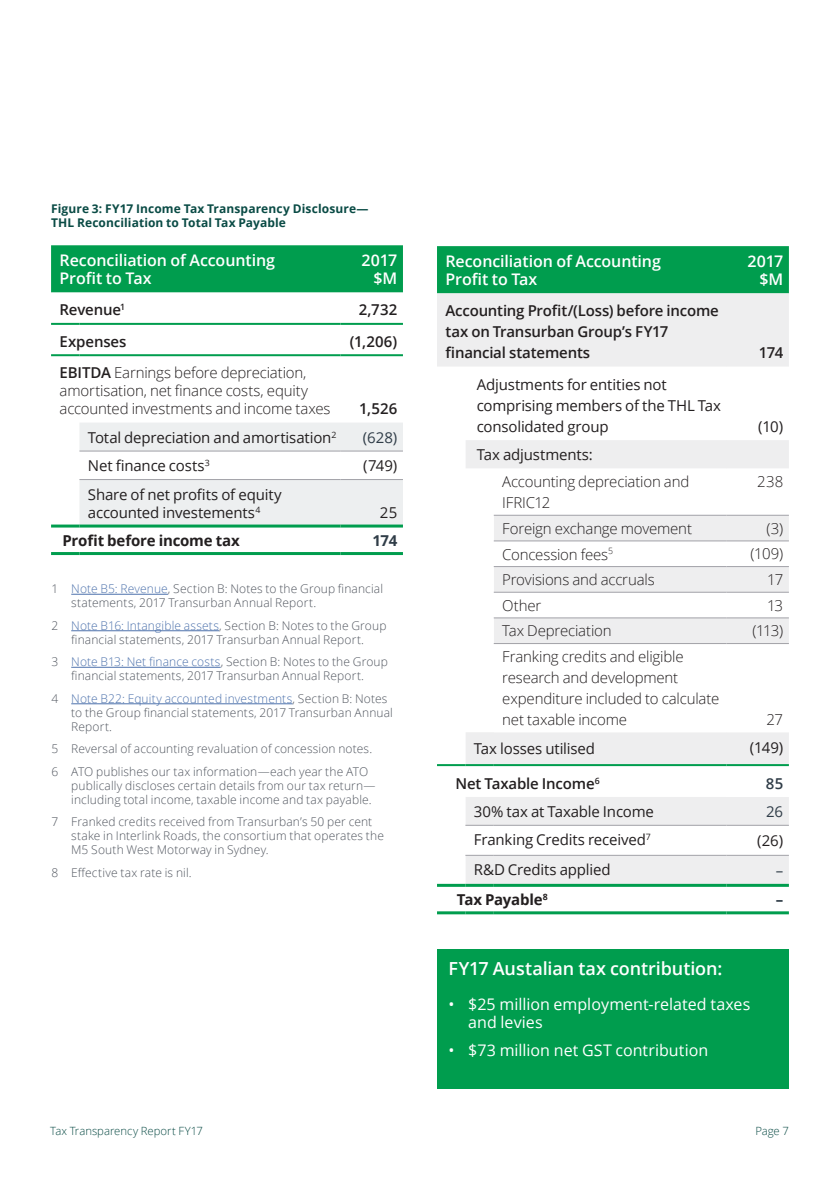
<style>
.page{position:relative;width:840px;height:1191px;background:#fff}
.page>*{position:absolute;margin:0;border:0;box-sizing:border-box;transform-origin:0 0}
.t1{font:600 18px "Open Sans";letter-spacing:-.005em;color:#fff}
.t2{font:600 16px/18px "Open Sans";letter-spacing:-.005em;color:#fff}
.t3{font:16px/18px "Open Sans";color:#fff}
.t4{font:300 15px/21px "Open Sans";letter-spacing:-.01em;color:#231f20}
.t5{font:15px/21px "Open Sans";letter-spacing:-.01em;color:#231f20}
.t6{font:600 15px/21px "Open Sans";letter-spacing:-.01em;color:#231f20}
.t7{font:700 15px "Open Sans";letter-spacing:-.015em;color:#231f20}
.t8{font:15px "Open Sans";color:#303d48}
.t9{font:700 15px "Open Sans";color:#303d48}
.t10{font:600 15px "Open Sans";color:#303d48}
.t11{font:300 12px/14px "Open Sans";letter-spacing:.01em;color:#51565f}
.t12{font:700 12px/14px "Open Sans";letter-spacing:.01em;color:#0a4b45}
.t13{font:300 11.4px "Open Sans";color:#0a4b45}
.s1{font-weight:600}
.s2{color:#4d72ac}
</style>
<div class="page">
<div style="left:51px;top:245px;width:352px;height:47px;background:#009d4e"></div>
<svg style="left:51px;top:292px;width:352px;height:236px"></svg>
<svg style="left:79px;top:422px;width:324px;height:106px"></svg>
<hr style="left:51px;top:524px;width:28px;height:3px;background:#009d4e">
<hr style="left:79px;top:524px;width:261px;height:3px;background:#009d4e">
<hr style="left:340px;top:524px;width:63px;height:3px;background:#009d4e">
<hr style="left:51px;top:552px;width:28px;height:3px;background:#009d4e">
<hr style="left:79px;top:552px;width:261px;height:3px;background:#009d4e">
<hr style="left:340px;top:552px;width:63px;height:3px;background:#009d4e">
<hr style="left:51px;top:323px;width:28px;height:2px;background:#009d4e">
<hr style="left:79px;top:323px;width:261px;height:2px;background:#009d4e">
<hr style="left:340px;top:323px;width:63px;height:2px;background:#009d4e">
<hr style="left:51px;top:354px;width:28px;height:2px;background:#009d4e">
<hr style="left:79px;top:354px;width:261px;height:2px;background:#009d4e">
<hr style="left:340px;top:354px;width:63px;height:2px;background:#009d4e">
<hr style="left:79px;top:451px;width:261px;height:1px;background:#a1a1a7">
<hr style="left:340px;top:451px;width:63px;height:1px;background:#a1a1a7">
<hr style="left:79px;top:479px;width:261px;height:1px;background:#a1a1a7">
<hr style="left:340px;top:479px;width:63px;height:1px;background:#a1a1a7">
<div style="left:437px;top:950px;width:351px;height:139px;background:#009d4e"></div>
<hr style="left:71px;top:594px;width:97px;height:1px;background:#4d72ac">
<hr style="left:71px;top:630px;width:148px;height:1px;background:#4d72ac">
<hr style="left:71px;top:667px;width:149px;height:1px;background:#4d72ac">
<hr style="left:71px;top:703px;width:221px;height:1px;background:#4d72ac">
<div style="left:437px;top:246px;width:351px;height:47px;background:#009d4e"></div>
<div style="left:437px;top:293px;width:351px;height:74px;background:#eeeeef"></div>
<svg style="left:437px;top:440px;width:351px;height:444px"></svg>
<svg style="left:726px;top:440px;width:62px;height:292px"></svg>
<div style="left:726px;top:765px;width:62px;height:32px;background:#fff"></div>
<hr style="left:437px;top:884px;width:28px;height:3px;background:#009d4e">
<hr style="left:465px;top:884px;width:28px;height:3px;background:#009d4e">
<hr style="left:493px;top:884px;width:233px;height:3px;background:#009d4e">
<hr style="left:726px;top:884px;width:62px;height:3px;background:#009d4e">
<hr style="left:437px;top:911px;width:28px;height:3px;background:#009d4e">
<hr style="left:465px;top:911px;width:28px;height:3px;background:#009d4e">
<hr style="left:493px;top:911px;width:233px;height:3px;background:#009d4e">
<hr style="left:726px;top:911px;width:62px;height:3px;background:#009d4e">
<hr style="left:437px;top:764px;width:28px;height:2px;background:#009d4e">
<hr style="left:465px;top:764px;width:28px;height:2px;background:#009d4e">
<hr style="left:493px;top:764px;width:233px;height:2px;background:#009d4e">
<hr style="left:726px;top:764px;width:62px;height:2px;background:#009d4e">
<svg style="left:465px;top:825px;width:28px;height:1px"></svg>
<hr style="left:493px;top:825px;width:233px;height:1px;background:#a1a1a7">
<hr style="left:726px;top:825px;width:62px;height:1px;background:#a1a1a7">
<svg style="left:465px;top:855px;width:28px;height:1px"></svg>
<hr style="left:493px;top:855px;width:233px;height:1px;background:#a1a1a7">
<hr style="left:726px;top:855px;width:62px;height:1px;background:#a1a1a7">
<hr style="left:493px;top:515px;width:233px;height:1px;background:#a1a1a7">
<hr style="left:726px;top:515px;width:62px;height:1px;background:#a1a1a7">
<hr style="left:493px;top:540px;width:233px;height:1px;background:#a1a1a7">
<hr style="left:726px;top:540px;width:62px;height:1px;background:#a1a1a7">
<hr style="left:493px;top:566px;width:233px;height:1px;background:#a1a1a7">
<hr style="left:726px;top:566px;width:62px;height:1px;background:#a1a1a7">
<hr style="left:493px;top:592px;width:233px;height:1px;background:#a1a1a7">
<hr style="left:726px;top:592px;width:62px;height:1px;background:#a1a1a7">
<hr style="left:493px;top:617px;width:233px;height:1px;background:#a1a1a7">
<hr style="left:726px;top:617px;width:62px;height:1px;background:#a1a1a7">
<hr style="left:493px;top:643px;width:233px;height:1px;background:#a1a1a7">
<hr style="left:726px;top:643px;width:62px;height:1px;background:#a1a1a7">
<p class="t12" style="left:51px;top:202px;width:319px">Figure 3: FY17 Income Tax Transparency Disclosure—<br>THL Reconciliation to Total Tax Payable</p>
<h2 class="t2" style="left:60px;top:251px;width:217px">Reconciliation of Accounting<br>Profit to Tax</h2>
<h2 class="t2" style="left:361px;top:251px;width:37px;text-align:right">2017 $M</h2>
<p class="t6" style="left:60px;top:299px;width:67px">Revenue<sup>1</sup></p>
<p class="t6" style="left:358px;top:299px;width:40px">2,732</p>
<p class="t6" style="left:60px;top:330px;width:68px">Expenses</p>
<p class="t6" style="left:349px;top:330px;width:49px">(1,206)</p>
<p class="t4" style="left:60px;top:363px;width:272px;line-height:18px"><span class="s1">EBITDA</span> Earnings before depreciation, amortisation, net finance costs, equity accounted investments and income taxes</p>
<p class="t6" style="left:359px;top:398px;width:40px">1,526</p>
<p class="t5" style="left:88px;top:426px;width:250px">Total depreciation and amortisation<sup>2</sup></p>
<p class="t8" style="left:362px;top:427px;width:36px">(628)</p>
<p class="t5" style="left:88px;top:455px;width:123px">Net finance costs<sup>3</sup></p>
<p class="t5" style="left:363px;top:455px;width:35px">(749)</p>
<p class="t5" style="left:88px;top:485px;width:195px;line-height:18px">Share of net profits of equity accounted investements<sup>4</sup></p>
<p class="t5" style="left:380px;top:501px;width:19px">25</p>
<p class="t7" style="left:62px;top:529px;width:179px">Profit before income tax</p>
<p class="t9" style="left:372px;top:529px;width:26px">174</p>
<p class="t11" style="left:71px;top:581px;width:313px;text-indent:-20px">1 <span class="s2">Note B5: Revenue</span>, Section B: Notes to the Group financial statements, 2017 Transurban Annual Report.</p>
<p class="t11" style="left:51px;top:618px;width:336px;text-align:center">2 <span class="s2">Note B16: Intangible assets</span>, Section B: Notes to the Group financial statements, 2017 Transurban Annual Report.</p>
<p class="t11" style="left:51px;top:654px;width:338px;text-align:center">3 <span class="s2">Note B13: Net finance costs</span>, Section B: Notes to the Group financial statements, 2017 Transurban Annual Report.</p>
<p class="t11" style="left:71px;top:691px;width:323px;text-indent:-20px">4 <span class="s2">Note B22: Equity accounted investments</span>, Section B: Notes to the Group financial statements, 2017 Transurban Annual<br>Report.</p>
<p class="t11" style="left:51px;top:737px;width:322px;line-height:22.4px">5 Reversal of accounting revaluation of concession notes.<br>6 ATO publishes our tax information—each year the ATO</p>
<p class="t11" style="left:71px;top:778px;width:305px">publically discloses certain details from our tax return— including total income, taxable income and tax payable.</p>
<p class="t11" style="left:71px;top:814px;width:314px;text-indent:-20px">7 Franked credits received from Transurban’s 50 per cent stake in Interlink Roads, the consortium that operates the<br>M5 South West Motorway in Sydney.</p>
<p class="t11" style="left:51px;top:865px;width:142px">8 Effective tax rate is nil.</p>
<p class="t13" style="left:50px;top:1122px;width:154px">Tax Transparency Report FY17</p>
<h2 class="t2" style="left:445px;top:252px;width:217px">Reconciliation of Accounting<br>Profit to Tax</h2>
<h2 class="t2" style="left:747px;top:252px;width:37px;text-align:right">2017 $M</h2>
<p class="t6" style="left:445px;top:300px;width:275px">Accounting Profit/(Loss) before income tax on Transurban Group’s FY17 financial statements</p>
<p class="t6" style="left:758px;top:342px;width:26px">174</p>
<p class="t5" style="left:476px;top:373px;width:246px">Adjustments for entities not comprising members of the THL Tax consolidated group</p>
<p class="t5" style="left:757px;top:415px;width:26px">(10)</p>
<p class="t5" style="left:476px;top:444px;width:118px">Tax adjustments:</p>
<p class="t4" style="left:502px;top:471px;width:188px">Accounting depreciation and<br>IFRIC12</p>
<p class="t4" style="left:756px;top:471px;width:27px">238</p>
<p class="t4" style="left:502px;top:517px;width:191px">Foreign exchange movement</p>
<p class="t4" style="left:766px;top:517px;width:18px">(3)</p>
<p class="t4" style="left:502px;top:543px;width:112px">Concession fees<sup>5</sup></p>
<p class="t4" style="left:750px;top:543px;width:34px">(109)</p>
<p class="t4" style="left:502px;top:569px;width:154px">Provisions and accruals</p>
<p class="t4" style="left:766px;top:569px;width:18px">17</p>
<p class="t4" style="left:502px;top:594px;width:41px">Other</p>
<p class="t4" style="left:766px;top:594px;width:18px">13</p>
<p class="t4" style="left:502px;top:620px;width:111px">Tax Depreciation</p>
<p class="t4" style="left:752px;top:620px;width:32px">(113)</p>
<p class="t4" style="left:502px;top:646px;width:218px">Franking credits and eligible research and development expenditure included to calculate net taxable income</p>
<p class="t4" style="left:766px;top:709px;width:18px">27</p>
<p class="t5" style="left:473px;top:738px;width:123px">Tax losses utilised</p>
<p class="t5" style="left:749px;top:736px;width:35px">(149)</p>
<p class="t6" style="left:455px;top:772px;width:146px">Net Taxable Income<sup>6</sup></p>
<p class="t10" style="left:765px;top:773px;width:19px">85</p>
<p class="t5" style="left:473px;top:800px;width:181px">30% tax at Taxable Income</p>
<p class="t8" style="left:765px;top:801px;width:19px">26</p>
<p class="t5" style="left:473px;top:829px;width:178px">Franking Credits received<sup>7</sup></p>
<p class="t5" style="left:756px;top:829px;width:28px">(26)</p>
<p class="t5" style="left:473px;top:859px;width:138px">R&amp;D Credits applied</p>
<p class="t8" style="left:775px;top:860px;width:9px">–</p>
<p class="t7" style="left:456px;top:888px;width:92px">Tax Payable<sup>8</sup></p>
<p class="t9" style="left:775px;top:888px;width:9px">–</p>
<h1 class="t1" style="left:448px;top:956px;width:275px">FY17 Austalian tax contribution:</h1>
<h2 class="t3" style="left:468px;top:994px;width:283px;text-indent:-20px">• $25 million employment-related taxes and levies</h2>
<h2 class="t3" style="left:448px;top:1040px;width:261px">• $73 million net GST contribution</h2>
<p class="t13" style="left:755px;top:1122px;width:35px">Page 7</p>
</div>
